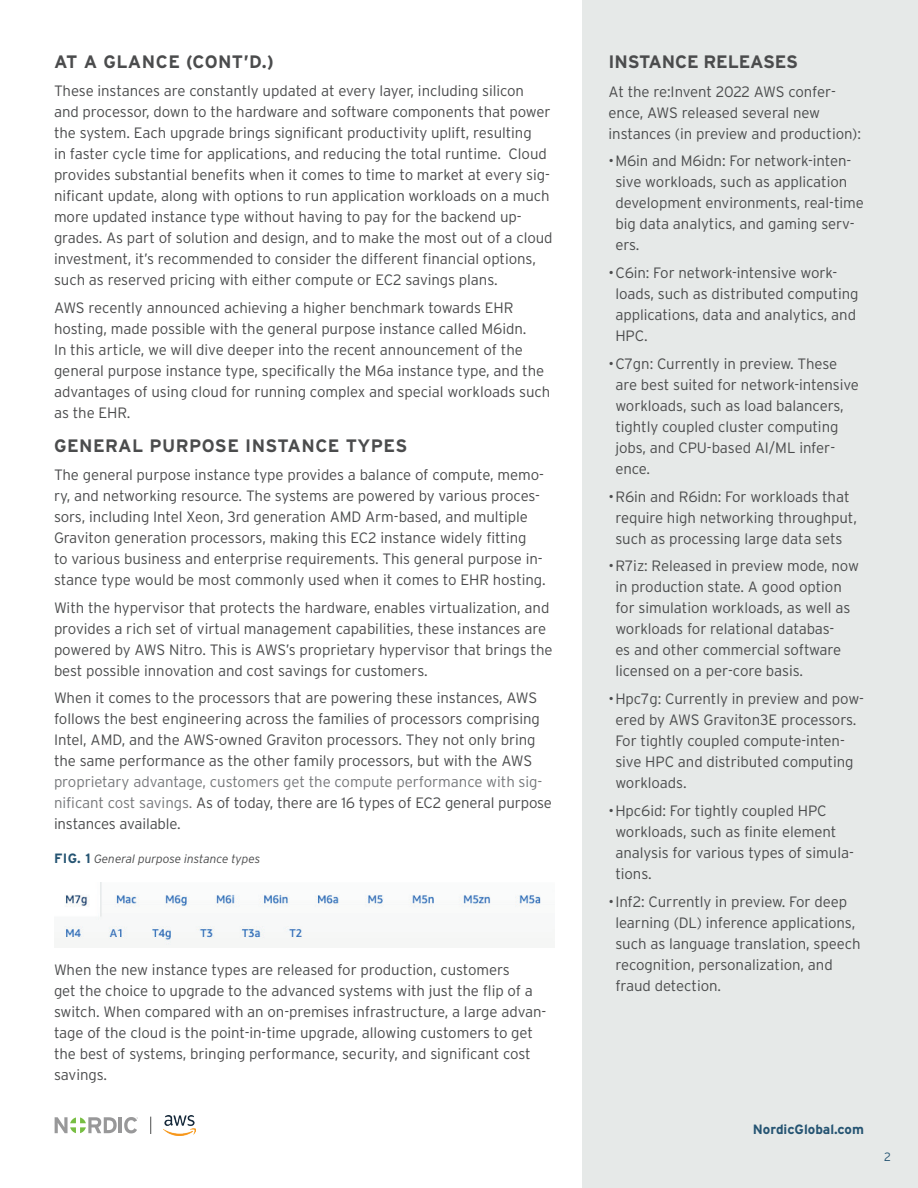
<style>
.page{position:relative;width:918px;height:1188px;background:#fff}
.page>*{position:absolute;margin:0;border:0;box-sizing:border-box;transform-origin:0 0}
.t1{font:700 18px "Interstate";letter-spacing:.025em;color:#4b4c4d}
.t2{font:700 18px "Interstate";letter-spacing:-.01em;color:#4b4c4d}
.t3{font:300 15px/21px "Interstate";letter-spacing:-.005em;color:#4b4c4d}
.t4{font:300 15px/20.9px "Interstate";letter-spacing:-.01em;color:#76787b}
.t5{font:700 13.5px "Interstate";color:#255472}
.t6{font:italic 300 12px "Interstate";letter-spacing:-.005em;color:#4b4c4d}
.t7{font:300 12px "Interstate";color:#255472}
.s1{color:#4b4c4d}
.s2{font-weight:700;font-style:normal;font-size:13.5px;color:#255472}
</style>
<div class="page">
<div style="left:582px;top:0;width:336px;height:1188px;background:#e6e9e8"></div>
<img style="left:64px;top:882px;width:477px;height:63px">
<hr style="left:119px;top:1117px;width:3px;height:16px;background:#989899">
<svg style="left:55px;top:1117px;width:62px;height:16px"></svg>
<svg style="left:124px;top:1117px;width:14px;height:16px"></svg>
<svg style="left:150px;top:1117px;width:1px;height:17px"></svg>
<img style="left:163px;top:1116px;width:33px;height:19px">
<p class="t1" style="left:54px;top:52px;width:221px">AT A GLANCE (CONT’D.)</p>
<p class="t3" style="left:54px;top:80px;width:500px">These instances are constantly updated at every layer, including silicon and processor, down to the hardware and software components that power the system. Each upgrade brings significant productivity uplift, resulting<br>in faster cycle time for applications, and reducing the total runtime. Cloud provides substantial benefits when it comes to time to market at every sig&shy;nificant update, along with options to run application workloads on a much more updated instance type without having to pay for the backend up&shy;grades. As part of solution and design, and to make the most out of a cloud investment, it’s recommended to consider the different financial options, such as reserved pricing with either compute or EC2 savings plans.</p>
<p class="t3" style="left:54px;top:297px;width:498px">AWS recently announced achieving a higher benchmark towards EHR hosting, made possible with the general purpose instance called M6idn.<br>In this article, we will dive deeper into the recent announcement of the general purpose instance type, specifically the M6a instance type, and the advantages of using cloud for running complex and special workloads such as the EHR.</p>
<p class="t1" style="left:54px;top:435px;width:355px">GENERAL PURPOSE INSTANCE TYPES</p>
<p class="t3" style="left:54px;top:464px;width:493px">The general purpose instance type provides a balance of compute, memo&shy;ry, and networking resource. The systems are powered by various proces&shy;sors, including Intel Xeon, 3rd generation AMD Arm-based, and multiple Graviton generation processors, making this EC2 instance widely fitting<br>to various business and enterprise requirements. This general purpose in&shy;stance type would be most commonly used when it comes to EHR hosting.</p>
<p class="t3" style="left:54px;top:597px;width:500px">With the hypervisor that protects the hardware, enables virtualization, and provides a rich set of virtual management capabilities, these instances are powered by AWS Nitro. This is AWS’s proprietary hypervisor that brings the best possible innovation and cost savings for customers.</p>
<p class="t3" style="left:54px;top:688px;width:487px">When it comes to the processors that are powering these instances, AWS follows the best engineering across the families of processors comprising Intel, AMD, and the AWS-owned Graviton processors. They not only bring the same performance as the other family processors, but with the AWS</p>
<p class="t4" style="left:54px;top:772px;width:500px">proprietary advantage, customers get the compute performance with sig&shy;nificant cost savings. <span class="s1">As of today, there are 16 types of EC2 general purpose instances available.</span></p>
<p class="t6" style="left:54px;top:852px;width:208px"><span class="s2">FIG. 1</span> General purpose instance types</p>
<p class="t3" style="left:54px;top:959px;width:494px">When the new instance types are released for production, customers<br>get the choice to upgrade to the advanced systems with just the flip of a switch. When compared with an on-premises infrastructure, a large advan&shy;tage of the cloud is the point-in-time upgrade, allowing customers to get the best of systems, bringing performance, security, and significant cost savings.</p>
<p class="t2" style="left:609px;top:52px;width:191px">INSTANCE RELEASES</p>
<p class="t3" style="left:609px;top:81px;width:254px">At the re:Invent 2022 AWS confer&shy;ence, AWS released several new instances (in preview and production):</p>
<p class="t3" style="left:615px;top:150px;width:250px;text-indent:-7px">•M6in and M6idn: For network-inten&shy;sive workloads, such as application development environments, real-time big data analytics, and gaming serv&shy;ers.</p>
<p class="t3" style="left:615px;top:262px;width:245px;text-indent:-7px">•C6in: For network-intensive work&shy;loads, such as distributed computing applications, data and analytics, and<br>HPC.</p>
<p class="t3" style="left:615px;top:353px;width:245px;text-indent:-7px">•C7gn: Currently in preview. These are best suited for network-intensive workloads, such as load balancers, tightly coupled cluster computing jobs, and CPU-based AI/ML infer&shy;ence.</p>
<p class="t3" style="left:609px;top:486px;width:250px;text-align:center">•R6in and R6idn: For workloads that require high networking throughput, such as processing large data sets</p>
<p class="t3" style="left:615px;top:555px;width:245px;text-indent:-7px">•R7iz: Released in preview mode, now in production state. A good option for simulation workloads, as well as workloads for relational databas-<br>es and other commercial software licensed on a per-core basis.</p>
<p class="t3" style="left:615px;top:688px;width:250px;text-indent:-7px">•Hpc7g: Currently in preview and pow&shy;ered by AWS Graviton3E processors.<br>For tightly coupled compute-inten&shy;sive HPC and distributed computing workloads.</p>
<p class="t3" style="left:615px;top:800px;width:240px;text-indent:-7px">•Hpc6id: For tightly coupled HPC workloads, such as finite element analysis for various types of simula&shy;tions.</p>
<p class="t3" style="left:615px;top:891px;width:247px;text-indent:-7px">•Inf2: Currently in preview. For deep learning (DL) inference applications, such as language translation, speech recognition, personalization, and fraud detection.</p>
<p class="t5" style="left:753px;top:1122px;width:113px">NordicGlobal.com</p>
<p class="t7" style="left:884px;top:1150px;width:8px">2</p>
</div>
